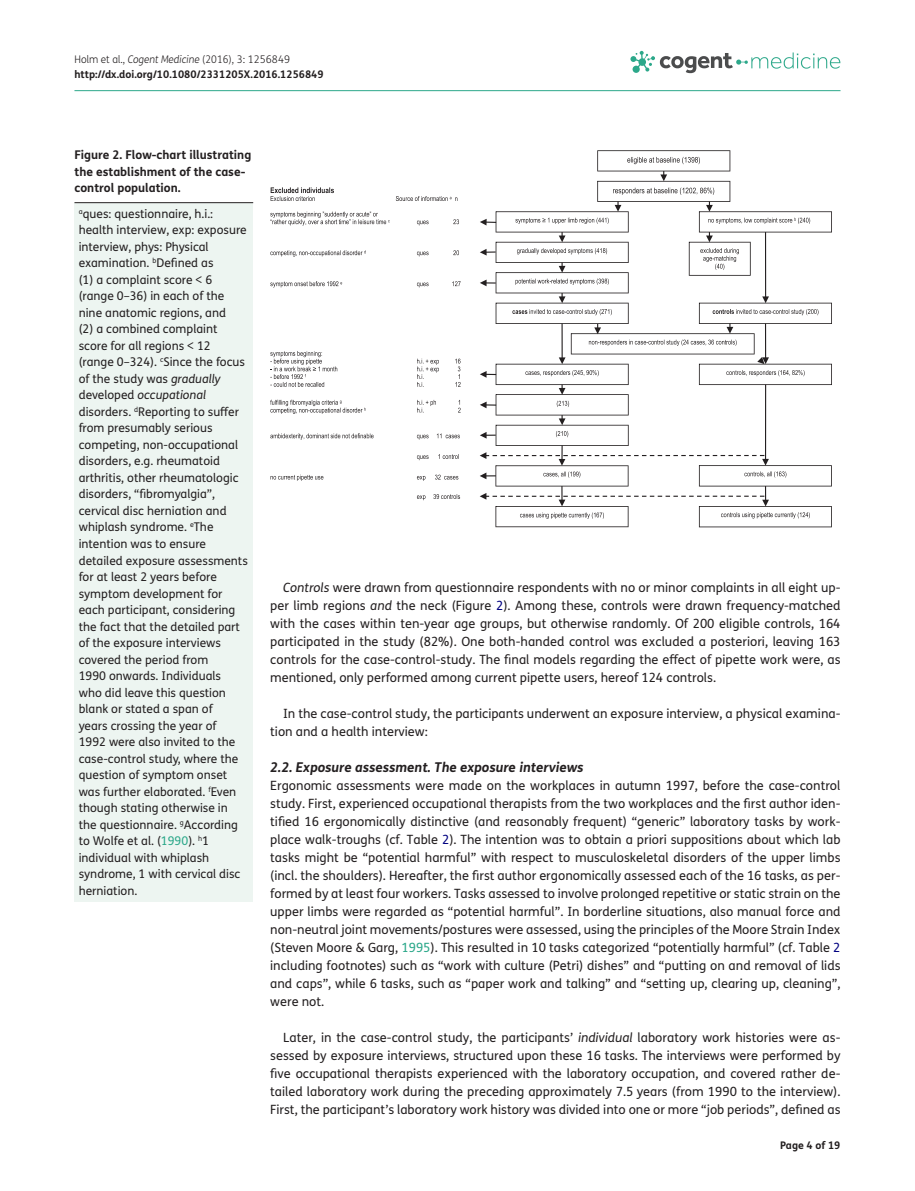
<style>
.page{position:relative;width:915px;height:1191px;background:#fff}
.page>*{position:absolute;margin:0;border:0;box-sizing:border-box;transform-origin:0 0}
.t1{font:italic 700 13.5px "FS Me Pro";color:#231f20}
.t2{font:12.75px/18px "FS Me Pro";color:#231f20;text-align:justify}
.t3{font:12px/16.5px "FS Me Pro";color:#231f20}
.t4{font:700 12px/16.5px "FS Me Pro";color:#231f20}
.t5{font:700 10.5px/15px "FS Me Pro";color:#231f20}
.s1{font-weight:300}
.s2{font-weight:300;font-style:italic}
.s3{font-style:italic}
.s4{color:#2ca88a}
.s5{color:#000080}
</style>
<div class="page">
<hr style="left:74px;top:90px;width:766px;height:1px;background:#2ca88a">
<svg style="left:630px;top:51px;width:210px;height:22px"></svg>
<div style="left:74px;top:203px;width:179px;height:698px;background:#edf5f1"></div>
<hr style="left:74px;top:202px;width:179px;height:1px;background:#231f20">
<svg style="left:270px;top:187px;width:187px;height:14px"></svg>
<svg style="left:270px;top:212px;width:119px;height:13px"></svg>
<svg style="left:417px;top:219px;width:42px;height:6px"></svg>
<svg style="left:270px;top:250px;width:95px;height:6px"></svg>
<svg style="left:417px;top:250px;width:42px;height:6px"></svg>
<svg style="left:270px;top:281px;width:72px;height:6px"></svg>
<svg style="left:417px;top:281px;width:43px;height:6px"></svg>
<svg style="left:270px;top:351px;width:190px;height:36px"></svg>
<svg style="left:270px;top:400px;width:95px;height:14px"></svg>
<svg style="left:417px;top:400px;width:43px;height:12px"></svg>
<svg style="left:270px;top:433px;width:189px;height:7px"></svg>
<svg style="left:417px;top:454px;width:41px;height:6px"></svg>
<svg style="left:270px;top:474px;width:188px;height:7px"></svg>
<svg style="left:417px;top:494px;width:43px;height:6px"></svg>
<svg style="left:480px;top:150px;width:351px;height:377px"></svg>
<p class="t5" style="left:74px;top:51px;width:251px"><span class="s1">Holm et al.,</span> <span class="s2">Cogent Medicine</span> <span class="s1">(2016), 3: 1256849 </span>http://dx.doi.org/10.1080/2331205X.2016.1256849</p>
<p class="t4" style="left:74px;top:146px;width:178px">Figure 2. Flow-chart illustrating the establishment of the case&shy;control population.</p>
<p class="t3" style="left:79px;top:205px;width:170px"><sup>a</sup>ques: questionnaire, h.i.: health interview, exp: exposure interview, phys: Physical examination. <sup>b</sup>Defined as<br>(1) a complaint score &lt; 6 (range 0–36) in each of the nine anatomic regions, and<br>(2) a combined complaint score for all regions &lt; 12 (range 0–324). <sup>c</sup>Since the focus of the study was <span class="s3">gradually </span>developed <span class="s3">occupational </span>disorders. <sup>d</sup>Reporting to suffer from presumably serious competing, non-occupational disorders, e.g. rheumatoid arthritis, other rheumatologic disorders, “fibromyalgia”, cervical disc herniation and whiplash syndrome. <sup>e</sup>The intention was to ensure detailed exposure assessments for at least 2 years before symptom development for each participant, considering the fact that the detailed part of the exposure interviews covered the period from<br>1990 onwards. Individuals<br>who did leave this question blank or stated a span of<br>years crossing the year of<br>1992 were also invited to the case-control study, where the question of symptom onset was further elaborated. <sup>f</sup>Even though stating otherwise in the questionnaire. <sup>g</sup>According to Wolfe et al. (<span class="s4">1990</span>). <sup>h</sup>1 individual with whiplash syndrome, 1 with cervical disc herniation.</p>
<p class="t2" style="left:270px;top:578px;width:571px;text-indent:13px"><span class="s3">Controls</span> were drawn from questionnaire respondents with no or minor complaints in all eight up&shy;per limb regions <span class="s3">and</span> the neck (Figure <span class="s5">2</span>). Among these, controls were drawn frequency-matched with the cases within ten-year age groups, but otherwise randomly. Of 200 eligible controls, 164 participated in the study (82%). One both-handed control was excluded a posteriori, leaving 163 controls for the case-control-study. The final models regarding the effect of pipette work were, as mentioned, only performed among current pipette users, hereof 124 controls.</p>
<p class="t2" style="left:270px;top:704px;width:571px;text-indent:13px">In the case-control study, the participants underwent an exposure interview, a physical examina&shy;tion and a health interview:</p>
<p class="t1" style="left:270px;top:756px;width:315px">2.2. Exposure assessment. The exposure interviews</p>
<p class="t2" style="left:270px;top:776px;width:571px">Ergonomic assessments were made on the workplaces in autumn 1997, before the case-control study. First, experienced occupational therapists from the two workplaces and the first author iden&shy;tified 16 ergonomically distinctive (and reasonably frequent) “generic” laboratory tasks by work&shy;place walk-troughs (cf. Table <span class="s5">2</span>). The intention was to obtain a priori suppositions about which lab tasks might be “potential harmful” with respect to musculoskeletal disorders of the upper limbs (incl. the shoulders). Hereafter, the first author ergonomically assessed each of the 16 tasks, as per&shy;formed by at least four workers. Tasks assessed to involve prolonged repetitive or static strain on the upper limbs were regarded as “potential harmful”. In borderline situations, also manual force and non-neutral joint movements/postures were assessed, using the principles of the Moore Strain Index (Steven Moore &amp; Garg, <span class="s4">1995</span>). This resulted in 10 tasks categorized “potentially harmful” (cf. Table <span class="s5">2 </span>including footnotes) such as “work with culture (Petri) dishes” and “putting on and removal of lids and caps”, while 6 tasks, such as “paper work and talking” and “setting up, clearing up, cleaning”, were not.</p>
<p class="t2" style="left:270px;top:1028px;width:571px;text-indent:13px">Later, in the case-control study, the participants’ <span class="s3">individual</span> laboratory work histories were as&shy;sessed by exposure interviews, structured upon these 16 tasks. The interviews were performed by five occupational therapists experienced with the laboratory occupation, and covered rather de&shy;tailed laboratory work during the preceding approximately 7.5 years (from 1990 to the interview).<br>First, the participant’s laboratory work history was divided into one or more “job periods”, defined as</p>
<p class="t5" style="left:780px;top:1137px;width:62px">Page 4 of 19</p>
</div>
